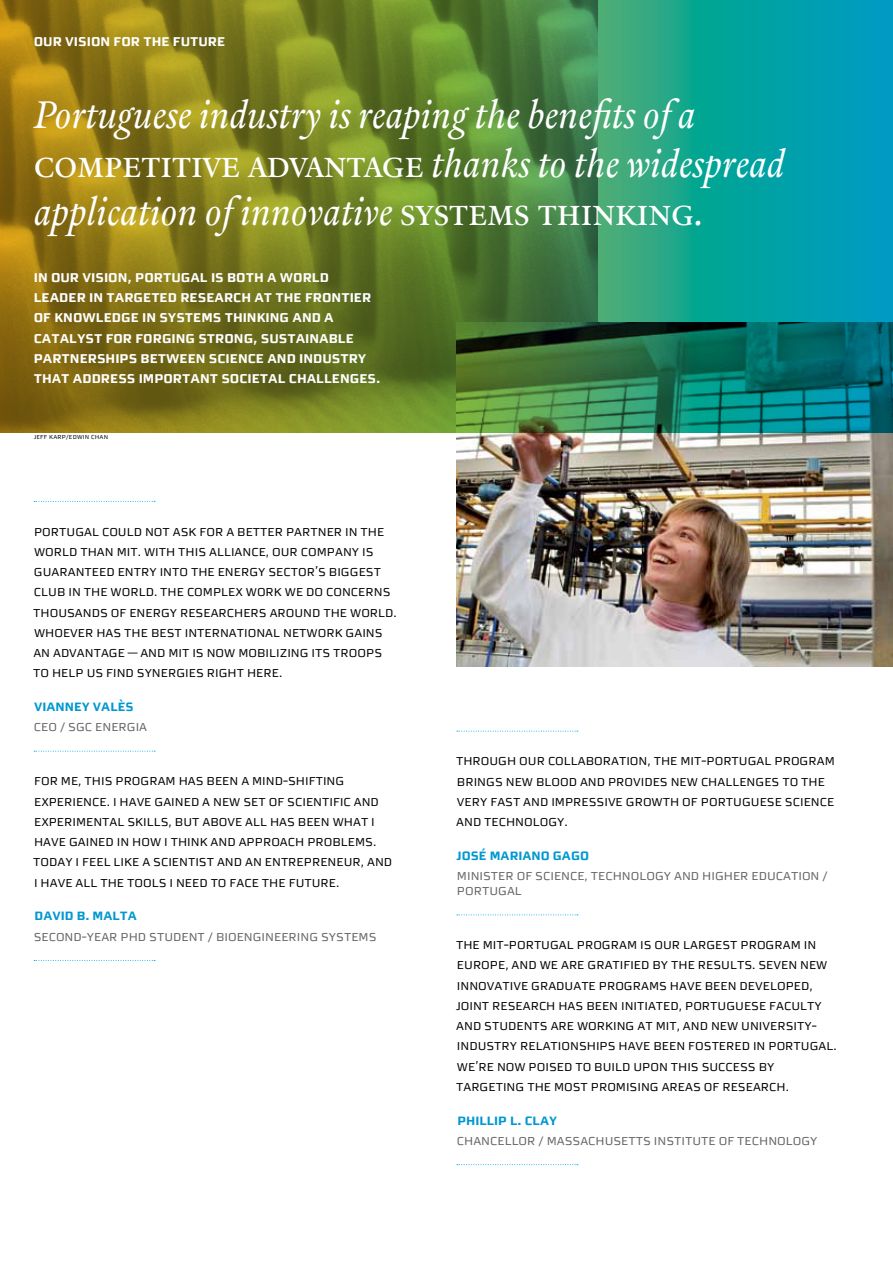
<style>
.page{position:relative;width:893px;height:1263px;background:#fff}
.page>*{position:absolute;margin:0;border:0;box-sizing:border-box;transform-origin:0 0}
.t1{font:40.5px/48.6px "Rongel Italic Tab Osf";color:#fff}
.t2{font:15px/20.2px "Morgan Sans Bold Caps";color:#fff}
.t3{font:14.25px "Morgan Sans Bold Caps";color:#0098d1}
.t4{font:13.5px/20.2px "Morgan Sans Regular Caps";color:#000}
.t5{font:13.5px/15px "Morgan Sans Regular Caps";color:#636466}
.t6{font:6.75px "Morgan Sans Regular Caps";letter-spacing:.025em;color:#000}
.s1{font-family:"Rongel Roman Expert"}
</style>
<div class="page">
<img style="left:457px;top:432px;width:436px;height:234px">
<svg style="left:457px;top:731px;width:121px;height:1px"></svg>
<svg style="left:457px;top:914px;width:121px;height:1px"></svg>
<svg style="left:457px;top:1164px;width:121px;height:1px"></svg>
<svg style="left:0;top:0;width:893px;height:432px;background:#4f8347"></svg>
<svg style="left:34px;top:501px;width:121px;height:1px"></svg>
<svg style="left:34px;top:751px;width:121px;height:1px"></svg>
<svg style="left:34px;top:960px;width:121px;height:1px"></svg>
<p class="t2" style="left:34px;top:31px;width:193px">OUR VISION FOR THE FUTURE</p>
<h1 class="t1" style="left:34px;top:91px;width:752px">Portuguese industry is reaping the benefits of a <span class="s1">competitive advantage</span> thanks to the widespread application of innovative <span class="s1">systems thinking</span>.</h1>
<p class="t2" style="left:34px;top:267px;width:348px">IN OUR VISION, PORTUGAL IS BOTH A WORLD LEADER IN TARGETED RESEARCH AT THE FRONTIER OF KNOWLEDGE IN SYSTEMS THINKING AND A CATALYST FOR FORGING STRONG, SUSTAINABLE PARTNERSHIPS BETWEEN SCIENCE AND INDUSTRY THAT ADDRESS IMPORTANT SOCIETAL CHALLENGES.</p>
<p class="t6" style="left:34px;top:433px;width:76px">JEFF KARP/EDWIN CHAN</p>
<p class="t4" style="left:33px;top:521px;width:365px">PORTUGAL COULD NOT ASK FOR A BETTER PARTNER IN THE WORLD THAN MIT. WITH THIS ALLIANCE, OUR COMPANY IS GUARANTEED ENTRY INTO THE ENERGY SECTOR’S BIGGEST CLUB IN THE WORLD. THE COMPLEX WORK WE DO CONCERNS THOUSANDS OF ENERGY RESEARCHERS AROUND THE WORLD.<br>WHOEVER HAS THE BEST INTERNATIONAL NETWORK GAINS AN ADVANTAGE — AND MIT IS NOW MOBILIZING ITS TROOPS TO HELP US FIND SYNERGIES RIGHT HERE.</p>
<p class="t3" style="left:34px;top:699px;width:101px">VIANNEY VALÈS</p>
<p class="t5" style="left:34px;top:720px;width:115px">CEO / SGC ENERGIA</p>
<p class="t4" style="left:33px;top:771px;width:360px">FOR ME, THIS PROGRAM HAS BEEN A MIND-SHIFTING EXPERIENCE. I HAVE GAINED A NEW SET OF SCIENTIFIC AND EXPERIMENTAL SKILLS, BUT ABOVE ALL HAS BEEN WHAT I HAVE GAINED IN HOW I THINK AND APPROACH PROBLEMS.<br>TODAY I FEEL LIKE A SCIENTIST AND AN ENTREPRENEUR, AND I HAVE ALL THE TOOLS I NEED TO FACE THE FUTURE.</p>
<p class="t3" style="left:35px;top:908px;width:104px">DAVID B. MALTA</p>
<p class="t5" style="left:34px;top:929px;width:344px">SECOND-YEAR PHD STUDENT / BIOENGINEERING SYSTEMS</p>
<p class="t4" style="left:456px;top:751px;width:380px">THROUGH OUR COLLABORATION, THE MIT-PORTUGAL PROGRAM BRINGS NEW BLOOD AND PROVIDES NEW CHALLENGES TO THE VERY FAST AND IMPRESSIVE GROWTH OF PORTUGUESE SCIENCE AND TECHNOLOGY.</p>
<p class="t3" style="left:456px;top:848px;width:134px">JOSÉ MARIANO GAGO</p>
<p class="t5" style="left:457px;top:868px;width:372px">MINISTER OF SCIENCE, TECHNOLOGY AND HIGHER EDUCATION /<br>PORTUGAL</p>
<p class="t4" style="left:456px;top:935px;width:383px">THE MIT-PORTUGAL PROGRAM IS OUR LARGEST PROGRAM IN EUROPE, AND WE ARE GRATIFIED BY THE RESULTS. SEVEN NEW INNOVATIVE GRADUATE PROGRAMS HAVE BEEN DEVELOPED, JOINT RESEARCH HAS BEEN INITIATED, PORTUGUESE FACULTY AND STUDENTS ARE WORKING AT MIT, AND NEW UNIVERSITY-INDUSTRY RELATIONSHIPS HAVE BEEN FOSTERED IN PORTUGAL.<br>WE’RE NOW POISED TO BUILD UPON THIS SUCCESS BY TARGETING THE MOST PROMISING AREAS OF RESEARCH.</p>
<p class="t3" style="left:457px;top:1113px;width:101px">PHILLIP L. CLAY</p>
<p class="t5" style="left:457px;top:1133px;width:362px">CHANCELLOR / MASSACHUSETTS INSTITUTE OF TECHNOLOGY</p>
</div>
